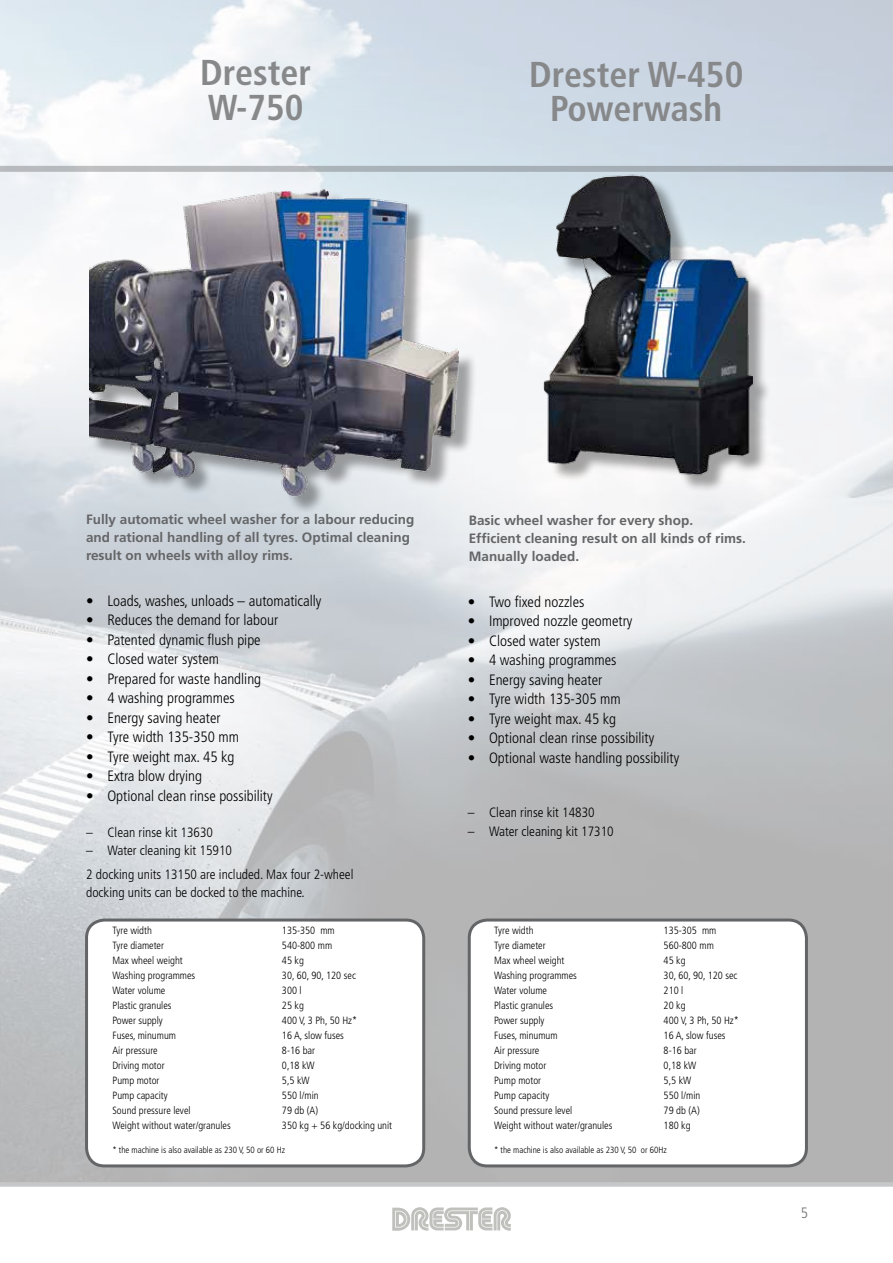
<style>
.page{position:relative;width:893px;height:1263px;background:#fff}
.page>*{position:absolute;margin:0;border:0;box-sizing:border-box;transform-origin:0 0}
.t1{font:700 condensed 36px/34.5px "Frutiger LT Std";color:#87888a}
.t2{font:300 condensed 15px "Frutiger LT Std";color:#000}
.t3{font:300 condensed 15px "Frutiger LT Std";color:#707172}
.t4{font:700 13.5px/18px "Frutiger LT Std";color:#646567}
.t5{font:300 condensed 13.5px/24px "Frutiger LT Std";color:#000}
.t6{font:300 condensed 10.5px "Frutiger LT Std";color:#000}
.t7{font:300 condensed 9px "Frutiger LT Std";color:#000}
</style>
<div class="page">
<svg style="left:392px;top:1207px;width:119px;height:24px"></svg>
<img style="left:0;top:0;width:893px;height:1182px">
<div style="left:0;top:1182px;width:893px;height:5px;background:#c6c7c8"></div>
<div style="left:546px;top:178px;width:225px;height:315px;background:#000;opacity:.35"></div>
<img style="left:478px;top:151px;width:286px;height:342px">
<div style="left:91px;top:191px;width:386px;height:323px;background:#000;opacity:.35"></div>
<img style="left:89px;top:179px;width:369px;height:328px">
<svg style="left:0;top:166px;width:893px;height:6px;background:#aeb4ba"></svg>
<div style="left:87px;top:920px;width:337px;height:246px;background:#fff;border-radius:18px"></div>
<div style="left:85px;top:918px;width:340px;height:249px;border:3px solid #646567;border-radius:18px"></div>
<div style="left:469px;top:920px;width:337px;height:246px;background:#fff;border-radius:18px"></div>
<div style="left:468px;top:918px;width:340px;height:249px;border:3px solid #646567;border-radius:18px"></div>
<h1 class="t1" style="left:200px;top:56px;width:112px">Drester<br>W-750</h1>
<h1 class="t1" style="left:529px;top:57px;width:216px;text-align:center">Drester W-450<br>Powerwash</h1>
<p class="t4" style="left:86px;top:510px;width:330px">Fully automatic wheel washer for a labour reducing and rational handling of all tyres. Optimal cleaning result on wheels with alloy rims.</p>
<h2 class="t2" style="left:86px;top:592px;width:237px">• Loads, washes, unloads – automatically</h2>
<h2 class="t2" style="left:86px;top:611px;width:194px">• Reduces the demand for labour</h2>
<h2 class="t2" style="left:86px;top:631px;width:176px">• Patented dynamic flush pipe</h2>
<h2 class="t2" style="left:86px;top:650px;width:134px">• Closed water system</h2>
<h2 class="t2" style="left:86px;top:670px;width:177px">• Prepared for waste handling</h2>
<h2 class="t2" style="left:86px;top:689px;width:150px">• 4 washing programmes</h2>
<h2 class="t2" style="left:86px;top:709px;width:136px">• Energy saving heater</h2>
<h2 class="t2" style="left:86px;top:728px;width:155px">• Tyre width 135-350 mm</h2>
<h2 class="t2" style="left:86px;top:748px;width:150px">• Tyre weight max. 45 kg</h2>
<h2 class="t2" style="left:86px;top:767px;width:117px">• Extra blow drying</h2>
<h2 class="t2" style="left:86px;top:787px;width:188px">• Optional clean rinse possibility</h2>
<p class="t5" style="left:86px;top:820px;width:128px">– Clean rinse kit 13630</p>
<p class="t5" style="left:86px;top:838px;width:269px">– Water cleaning kit 15910<br>2 docking units 13150 are included. Max four 2-wheel</p>
<p class="t5" style="left:86px;top:880px;width:220px">docking units can be docked to the machine.</p>
<p class="t6" style="left:112px;top:924px;width:41px">Tyre width</p>
<p class="t6" style="left:282px;top:924px;width:54px">135-350 mm</p>
<p class="t6" style="left:112px;top:939px;width:53px">Tyre diameter</p>
<p class="t6" style="left:282px;top:939px;width:52px">540-800 mm</p>
<p class="t6" style="left:112px;top:954px;width:72px">Max wheel weight</p>
<p class="t6" style="left:282px;top:954px;width:23px">45 kg</p>
<p class="t6" style="left:112px;top:969px;width:84px">Washing programmes</p>
<p class="t6" style="left:282px;top:969px;width:75px">30, 60, 90, 120 sec</p>
<p class="t6" style="left:112px;top:984px;width:54px">Water volume</p>
<p class="t6" style="left:282px;top:984px;width:21px">300 l</p>
<p class="t6" style="left:112px;top:999px;width:61px">Plastic granules</p>
<p class="t6" style="left:282px;top:999px;width:23px">25 kg</p>
<p class="t6" style="left:112px;top:1014px;width:52px">Power supply</p>
<p class="t6" style="left:282px;top:1014px;width:77px">400 V, 3 Ph, 50 Hz*</p>
<p class="t6" style="left:112px;top:1029px;width:65px">Fuses, minumum</p>
<p class="t6" style="left:282px;top:1029px;width:63px">16 A, slow fuses</p>
<p class="t6" style="left:112px;top:1044px;width:47px">Air pressure</p>
<p class="t6" style="left:282px;top:1044px;width:35px">8-16 bar</p>
<p class="t6" style="left:112px;top:1059px;width:54px">Driving motor</p>
<p class="t6" style="left:282px;top:1059px;width:34px">0,18 kW</p>
<p class="t6" style="left:112px;top:1074px;width:49px">Pump motor</p>
<p class="t6" style="left:282px;top:1074px;width:29px">5,5 kW</p>
<p class="t6" style="left:112px;top:1089px;width:57px">Pump capacity</p>
<p class="t6" style="left:282px;top:1089px;width:38px">550 l/min</p>
<p class="t6" style="left:112px;top:1104px;width:80px">Sound pressure level</p>
<p class="t6" style="left:282px;top:1104px;width:38px">79 db (A)</p>
<p class="t6" style="left:112px;top:1119px;width:120px">Weight without water/granules</p>
<p class="t6" style="left:282px;top:1119px;width:112px">350 kg + 56 kg/docking unit</p>
<p class="t7" style="left:112px;top:1145px;width:174px">* the machine is also available as 230 V, 50 or 60 Hz</p>
<p class="t4" style="left:469px;top:511px;width:279px">Basic wheel washer for every shop.<br>Efficient cleaning result on all kinds of rims.<br>Manually loaded.</p>
<h2 class="t2" style="left:468px;top:593px;width:118px">• Two fixed nozzles</h2>
<h2 class="t2" style="left:468px;top:612px;width:166px">• Improved nozzle geometry</h2>
<h2 class="t2" style="left:468px;top:632px;width:134px">• Closed water system</h2>
<h2 class="t2" style="left:468px;top:651px;width:150px">• 4 washing programmes</h2>
<h2 class="t2" style="left:468px;top:671px;width:136px">• Energy saving heater</h2>
<h2 class="t2" style="left:468px;top:690px;width:155px">• Tyre width 135-305 mm</h2>
<h2 class="t2" style="left:468px;top:710px;width:150px">• Tyre weight max. 45 kg</h2>
<h2 class="t2" style="left:468px;top:729px;width:188px">• Optional clean rinse possibility</h2>
<h2 class="t2" style="left:468px;top:749px;width:213px">• Optional waste handling possibility</h2>
<p class="t5" style="left:468px;top:800px;width:128px">– Clean rinse kit 14830</p>
<p class="t5" style="left:468px;top:820px;width:147px">– Water cleaning kit 17310</p>
<p class="t6" style="left:494px;top:924px;width:41px">Tyre width</p>
<p class="t6" style="left:664px;top:924px;width:54px">135-305 mm</p>
<p class="t6" style="left:494px;top:939px;width:53px">Tyre diameter</p>
<p class="t6" style="left:664px;top:939px;width:52px">560-800 mm</p>
<p class="t6" style="left:494px;top:954px;width:72px">Max wheel weight</p>
<p class="t6" style="left:664px;top:954px;width:23px">45 kg</p>
<p class="t6" style="left:494px;top:969px;width:84px">Washing programmes</p>
<p class="t6" style="left:664px;top:969px;width:75px">30, 60, 90, 120 sec</p>
<p class="t6" style="left:494px;top:984px;width:54px">Water volume</p>
<p class="t6" style="left:664px;top:984px;width:21px">210 l</p>
<p class="t6" style="left:494px;top:999px;width:61px">Plastic granules</p>
<p class="t6" style="left:664px;top:999px;width:23px">20 kg</p>
<p class="t6" style="left:494px;top:1014px;width:52px">Power supply</p>
<p class="t6" style="left:664px;top:1014px;width:77px">400 V, 3 Ph, 50 Hz*</p>
<p class="t6" style="left:494px;top:1029px;width:65px">Fuses, minumum</p>
<p class="t6" style="left:664px;top:1029px;width:63px">16 A, slow fuses</p>
<p class="t6" style="left:494px;top:1044px;width:47px">Air pressure</p>
<p class="t6" style="left:664px;top:1044px;width:35px">8-16 bar</p>
<p class="t6" style="left:494px;top:1059px;width:54px">Driving motor</p>
<p class="t6" style="left:664px;top:1059px;width:34px">0,18 kW</p>
<p class="t6" style="left:494px;top:1074px;width:49px">Pump motor</p>
<p class="t6" style="left:664px;top:1074px;width:29px">5,5 kW</p>
<p class="t6" style="left:494px;top:1089px;width:57px">Pump capacity</p>
<p class="t6" style="left:664px;top:1089px;width:38px">550 l/min</p>
<p class="t6" style="left:494px;top:1104px;width:80px">Sound pressure level</p>
<p class="t6" style="left:664px;top:1104px;width:38px">79 db (A)</p>
<p class="t6" style="left:494px;top:1119px;width:120px">Weight without water/granules</p>
<p class="t6" style="left:664px;top:1119px;width:28px">180 kg</p>
<p class="t7" style="left:494px;top:1145px;width:174px">* the machine is also available as 230 V, 50 or 60Hz</p>
<h2 class="t3" style="left:801px;top:1205px;width:9px">5</h2>
</div>
